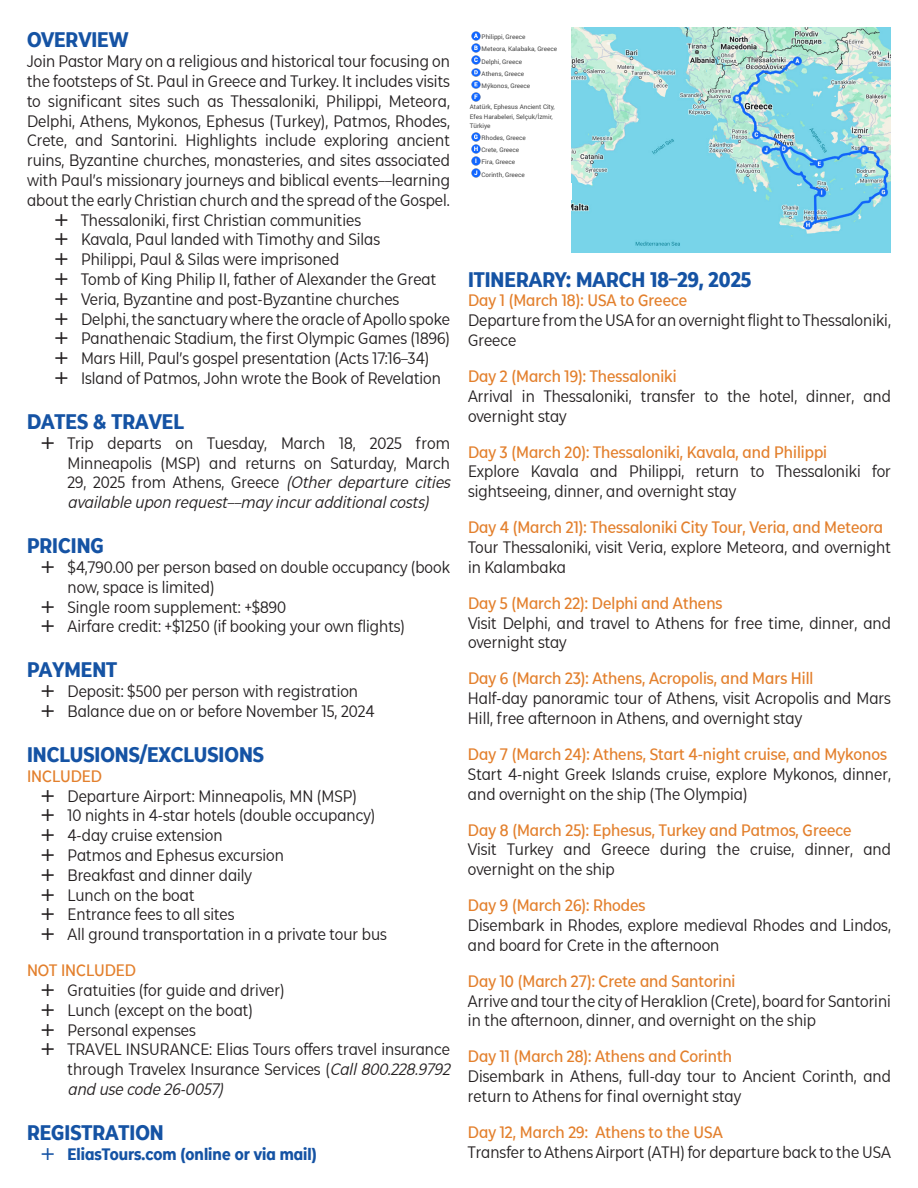
<style>
.page{position:relative;width:918px;height:1188px;background:#fff}
.page>*{position:absolute;margin:0;border:0;box-sizing:border-box;transform-origin:0 0}
.t1{font:21px "CMG Sans Bold Cn CAPS";color:#1553a4}
.t2{font:condensed 16.5px/19.8px "CMG Sans";color:#231f20}
.t3{font:500 condensed 16.5px "CMG Sans";color:#e3802d}
.t4{font:700 condensed 16.5px "CMG Sans";color:#1553a4}
.t5{font:6.3px/12.1px "Roboto";color:#444}
.s1{font-style:italic}
.s2{font-family:"CMG Sans";font-weight:700;font-stretch:condensed}
.s3{font-family:"Arial"}
</style>
<div class="page">
<img style="left:572px;top:27px;width:319px;height:226px">
<hr style="left:468px;top:185px;width:104px;height:1px;background:#e5e5e5">
<svg style="left:471px;top:32px;width:9px;height:69px"></svg>
<svg style="left:471px;top:132px;width:9px;height:45px"></svg>
<div style="left:465px;top:184px;width:106px;height:16px;background:#fff"></div>
<p class="t1" style="left:27px;top:26px;width:103px">OVERVIEW</p>
<p class="t2" style="left:27px;top:51px;width:425px;text-align:justify">Join Pastor Mary on a religious and historical tour focusing on the footsteps of St. Paul in Greece and Turkey. It includes visits to significant sites such as Thessaloniki, Philippi, Meteora, Delphi, Athens, Mykonos, Ephesus (Turkey), Patmos, Rhodes, Crete, and Santorini. Highlights include exploring ancient ruins, Byzantine churches, monasteries, and sites associated with Paul’s missionary journeys and biblical events––learning about the early Christian church and the spread of the Gospel.</p>
<p class="t2" style="left:81px;top:210px;width:282px">Thessaloniki, first Christian communities</p>
<p class="t2" style="left:81px;top:230px;width:301px">Kavala, Paul landed with Timothy and Silas</p>
<p class="t2" style="left:81px;top:249px;width:260px">Philippi, Paul &amp; Silas were imprisoned</p>
<p class="t2" style="left:81px;top:269px;width:357px">Tomb of King Philip II, father of Alexander the Great</p>
<p class="t2" style="left:81px;top:289px;width:320px">Veria, Byzantine and post-Byzantine churches</p>
<p class="t2" style="left:81px;top:309px;width:370px">Delphi, the sanctuary where the oracle of Apollo spoke</p>
<p class="t2" style="left:81px;top:329px;width:371px">Panathenaic Stadium, the first Olympic Games (1896)</p>
<p class="t2" style="left:81px;top:348px;width:350px">Mars Hill, Paul’s gospel presentation (Acts 17:16–34)</p>
<p class="t2" style="left:81px;top:368px;width:362px">Island of Patmos, John wrote the Book of Revelation</p>
<p class="t1" style="left:27px;top:408px;width:27px">DATES</p>
<p class="t1" style="left:93px;top:408px;width:92px">&amp; TRAVEL</p>
<p class="t2" style="left:68px;top:433px;width:388px">Trip departs on Tuesday, March 18, 2025 from Minneapolis (MSP) and returns on Saturday, March 29, 2025 from Athens, Greece <span class="s1">(Other departure cities available upon request––may incuradditionalcosts)</span></p>
<p class="t1" style="left:27px;top:532px;width:77px">PRICING</p>
<p class="t2" style="left:68px;top:557px;width:384px">$4,790.00 per person based on double occupancy (book now, space is limited)</p>
<p class="t2" style="left:68px;top:597px;width:220px">Single room supplement: +$890</p>
<p class="t2" style="left:68px;top:617px;width:339px">Airfare credit: +$1250 (if booking your own flights)</p>
<p class="t1" style="left:27px;top:656px;width:92px">PAYMENT</p>
<p class="t2" style="left:68px;top:681px;width:292px">Deposit: $500 per person with registration</p>
<p class="t2" style="left:68px;top:701px;width:308px">Balance due on or before November 15, 2024</p>
<p class="t1" style="left:27px;top:741px;width:239px"><span class="s2">I</span>NCLUSIONS/EXCLUSIONS</p>
<p class="t3" style="left:27px;top:766px;width:77px">INCLUDED</p>
<p class="t2" style="left:68px;top:786px;width:291px">Departure Airport: Minneapolis, MN (MSP)</p>
<p class="t2" style="left:68px;top:806px;width:309px">10 nights in 4-star hotels (double occupancy)</p>
<p class="t2" style="left:68px;top:825px;width:157px">4-day cruise extension</p>
<p class="t2" style="left:68px;top:845px;width:218px">Patmos and Ephesus excursion</p>
<p class="t2" style="left:68px;top:865px;width:186px">Breakfast and dinner daily</p>
<p class="t2" style="left:68px;top:885px;width:129px">Lunch on the boat</p>
<p class="t2" style="left:68px;top:905px;width:169px">Entrance fees to all sites</p>
<p class="t2" style="left:68px;top:924px;width:321px">All ground transportation in a private tour bus</p>
<p class="t3" style="left:27px;top:960px;width:111px">NOT INCLUDED</p>
<p class="t2" style="left:68px;top:980px;width:219px">Gratuities (for guide and driver)</p>
<p class="t2" style="left:68px;top:1000px;width:187px">Lunch (except on the boat)</p>
<p class="t2" style="left:68px;top:1020px;width:130px">Personal expenses</p>
<p class="t2" style="left:68px;top:1040px;width:388px">TRAVEL INSURANCE: Elias Tours offers travel insurance through Travelex Insurance Services (<span class="s1">Call800.228.9792 and use code 26-0057)</span></p>
<p class="t1" style="left:27px;top:1119px;width:138px">REGISTRATION</p>
<p class="t4" style="left:68px;top:1143px;width:251px">EliasTours.com (online or via mail)</p>
<p class="t5" style="left:482px;top:31px;width:77px">Philippi, Greece<br>Meteora, Kalabaka, Greece<br>Delphi, Greece<br>Athens, Greece<br>Mýkonos, Greece</p>
<p class="t5" style="left:470px;top:103px;width:86px;line-height:9.3px">Atatürk, Ephesus Ancient City,<br>Efes Harabeleri, Selçuk/<span class="s3">İ</span>zmir,<br>Türkiye</p>
<p class="t5" style="left:482px;top:132px;width:46px">Rhodes, Greece<br>Crete, Greece<br>Fira, Greece<br>Corinth, Greece</p>
<p class="t1" style="left:468px;top:266px;width:285px">ITINERARY: MARCH 18–29, 2025</p>
<p class="t3" style="left:468px;top:290px;width:221px">Day 1 (March 18): USA to Greece</p>
<p class="t2" style="left:468px;top:310px;width:425px">Departure from the USA for an overnight flight to Thessaloniki,<br>Greece</p>
<p class="t3" style="left:468px;top:366px;width:210px">Day 2 (March 19): Thessaloniki</p>
<p class="t2" style="left:468px;top:386px;width:425px">Arrival in Thessaloniki, transfer to the hotel, dinner, and overnight stay</p>
<p class="t3" style="left:468px;top:441px;width:361px">Day 3 (March 20): Thessaloniki, Kavala, and Philippi</p>
<p class="t2" style="left:468px;top:462px;width:425px">Explore Kavala and Philippi, return to Thessaloniki for sightseeing, dinner, and overnight stay</p>
<p class="t3" style="left:468px;top:517px;width:417px">Day 4 (March 21): Thessaloniki City Tour, Veria, and Meteora</p>
<p class="t2" style="left:468px;top:537px;width:424px">Tour Thessaloniki, visit Veria, explore Meteora, and overnight in Kalambaka</p>
<p class="t3" style="left:468px;top:593px;width:256px">Day 5 (March 22): Delphi and Athens</p>
<p class="t2" style="left:468px;top:613px;width:425px">Visit Delphi, and travel to Athens for free time, dinner, and overnight stay</p>
<p class="t3" style="left:468px;top:668px;width:347px">Day 6 (March 23): Athens, Acropolis, and Mars Hill</p>
<p class="t2" style="left:468px;top:688px;width:425px">Half-day panoramic tour of Athens, visit Acropolis and Mars<br>Hill, free afternoon in Athens, and overnight stay</p>
<p class="t3" style="left:468px;top:744px;width:420px">Day 7 (March 24): Athens, Start 4-night cruise, and Mykonos</p>
<p class="t2" style="left:468px;top:764px;width:425px">Start 4-night Greek Islands cruise, explore Mykonos, dinner, and overnight on the ship (The Olympia)</p>
<p class="t3" style="left:468px;top:819px;width:385px">Day 8 (March 25): Ephesus, Turkey and Patmos, Greece</p>
<p class="t2" style="left:468px;top:840px;width:425px">Visit Turkey and Greece during the cruise, dinner, and overnight on the ship</p>
<p class="t3" style="left:468px;top:895px;width:179px">Day 9 (March 26): Rhodes</p>
<p class="t2" style="left:468px;top:915px;width:425px">Disembark in Rhodes, explore medieval Rhodes and Lindos, and board for Crete in the afternoon</p>
<p class="t3" style="left:468px;top:971px;width:269px">Day 10 (March 27): Crete and Santorini</p>
<p class="t2" style="left:468px;top:991px;width:424px">Arrive and tour the city of Heraklion (Crete), board for Santorini in the afternoon, dinner, and overnight on the ship</p>
<p class="t3" style="left:468px;top:1046px;width:266px">Day 11 (March 28): Athens and Corinth</p>
<p class="t2" style="left:468px;top:1066px;width:424px">Disembark in Athens, full-day tour to Ancient Corinth, and return to Athens for final overnight stay</p>
<p class="t3" style="left:468px;top:1122px;width:256px">Day 12, March 29: Athens to the USA</p>
<p class="t2" style="left:468px;top:1142px;width:424px">Transfer to Athens Airport (ATH) for departure back to the USA</p>
</div>
